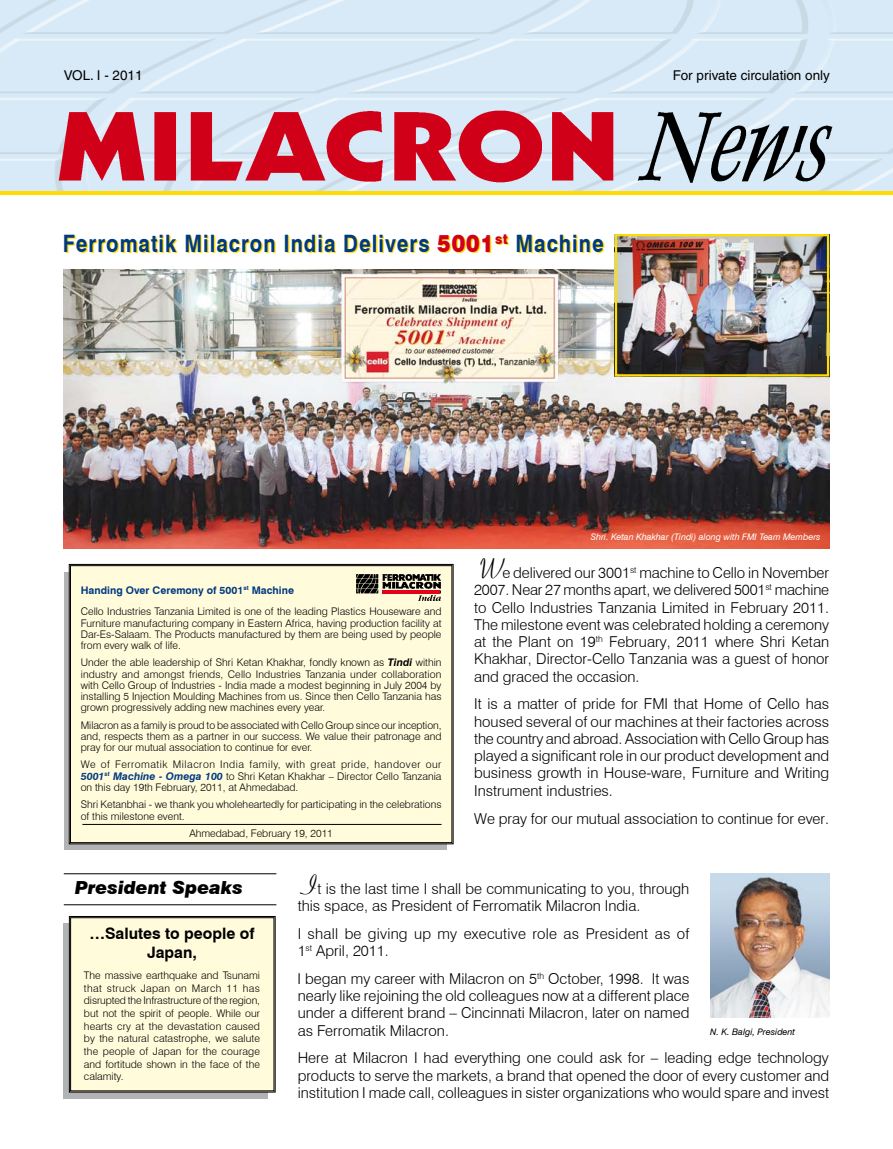
<style>
.page{position:relative;width:893px;height:1149px;background:#fff}
.page>*{position:absolute;margin:0;border:0;box-sizing:border-box;transform-origin:0 0}
.t1{font:700 24px "Swiss 721 BT";letter-spacing:.05em;color:#003a80;scale:.85 1}
.t2{font:italic 900 18px "Swiss 721 BT";color:#000}
.t3{font:700 15.75px/18.9px "Swiss 721 BT";color:#000;text-align:center}
.t4{font:300 15px/17.2px "Swiss 721 BT";color:#000;text-align:justify}
.t5{font:13.5px "Helvetica";color:#000}
.t6{font:300 10.5px/11.2px "Swiss 721 BT";color:#000;text-align:justify}
.t7{font:italic 9px "Swiss 721 BT";color:#fff}
.t8{font:italic 9px "Swiss 721 BT";color:#000}
.s1{font-weight:900;color:#d10019}
.s2{font-weight:700;color:#003a80}
.s3{font-weight:700;font-style:italic}
.s4{font-weight:700;font-style:italic;color:#003a80}
.s5{font-family:"Coronet";font-weight:400;font-size:27px}
</style>
<div class="page">
<img style="left:64px;top:269px;width:765px;height:280px">
<svg style="left:64px;top:571px;width:382px;height:278px;background:#9c9e9e"></svg>
<div style="left:69px;top:564px;width:384px;height:279px;background:#fffbdb"></div>
<div style="left:70px;top:565px;width:382px;height:277px;border:1px solid #000"></div>
<img style="left:57px;top:109px;width:568px;height:75px">
<img style="left:630px;top:109px;width:204px;height:74px">
<hr style="left:0;top:191px;width:893px;height:4px;background:#fd0">
<img style="left:356px;top:574px;width:84px;height:26px">
<hr style="left:382px;top:590px;width:58px;height:3px;background:#e2001a">
<hr style="left:64px;top:873px;width:212px;height:1px;background:#000">
<hr style="left:64px;top:904px;width:212px;height:1px;background:#000">
<svg style="left:64px;top:923px;width:204px;height:175px;background:#9fa0a0"></svg>
<div style="left:69px;top:916px;width:206px;height:175px;background:#fffbdb"></div>
<div style="left:70px;top:916px;width:204px;height:174px;border:1px solid #000"></div>
<img style="left:710px;top:873px;width:119px;height:144px">
<hr style="left:82px;top:823px;width:359px;height:1px;background:#000">
<img style="left:618px;top:237px;width:208px;height:136px">
<div style="left:615px;top:234px;width:214px;height:142px;border:2px solid #fd0"></div>
<p class="t5" style="left:64px;top:67px;width:80px">VOL. I - 2011</p>
<p class="t5" style="left:673px;top:67px;width:159px">For private circulation only</p>
<h1 class="t1" style="left:63px;top:228px;width:638px">Ferromatik Milacron India Delivers <span class="s1">5001</span><sup>st</sup> Machine</h1>
<p class="t6" style="left:81px;top:578px;width:362px;line-height:21.8px"><span class="s2">Handing Over Ceremony of 5001</span><sup>st</sup> <span class="s2">Machine<br></span>Cello Industries Tanzania Limited is one of the leading Plastics Houseware and</p>
<p class="t6" style="left:81px;top:617px;width:362px">Furniture manufacturing company in Eastern Africa, having production facility at Dar-Es-Salaam. The Products manufactured by them are being used by people from every walk of life.</p>
<p class="t6" style="left:81px;top:656px;width:362px">Under the able leadership of Shri Ketan Khakhar, fondly known as <span class="s3">Tindi</span> within industry and amongst friends, Cello Industries Tanzania under collaboration with Cello Group of Industries - India made a modest beginning in July 2004 by installing 5 Injection Moulding Machines from us. Since then Cello Tanzania has grown progressively adding new machines every year.</p>
<p class="t6" style="left:81px;top:719px;width:362px">Milacron as a family is proud to be associated with Cello Group since our inception, and, respects them as a partner in our success. We value their patronage and pray for our mutual association to continue for ever.</p>
<p class="t6" style="left:81px;top:758px;width:362px">We of Ferromatik Milacron India family, with great pride, handover our <span class="s4">5001</span><sup>st</sup> <span class="s4">Machine - Omega 100</span> to Shri Ketan Khakhar – Director Cello Tanzania on this day 19th February, 2011, at Ahmedabad.</p>
<p class="t6" style="left:81px;top:798px;width:362px">Shri Ketanbhai - we thank you wholeheartedly for participating in the celebrations of this milestone event.</p>
<p class="t6" style="left:189px;top:827px;width:145px">Ahmedabad, February 19, 2011</p>
<p class="t7" style="left:591px;top:531px;width:232px">Shri. Ketan Khakhar (Tindi) along with FMI Team Members</p>
<p class="t4" style="left:474px;top:564px;width:357px"><span class="s5">W</span> e delivered our 3001<sup>st</sup> machine to Cello in November 2007. Near 27 months apart, we delivered 5001<sup>st</sup> machine to Cello Industries Tanzania Limited in February 2011.<br>The milestone event was celebrated holding a ceremony at the Plant on 19<sup>th</sup> February, 2011 where Shri Ketan Khakhar, Director-Cello Tanzania was a guest of honor and graced the occasion.</p>
<p class="t4" style="left:474px;top:695px;width:357px">It is a matter of pride for FMI that Home of Cello has housed several of our machines at their factories across the country and abroad. Association with Cello Group has played a significant role in our product development and business growth in House-ware, Furniture and Writing Instrument industries.</p>
<h3 class="t4" style="left:474px;top:809px;width:357px">We pray for our mutual association to continue for ever.</h3>
<h2 class="t2" style="left:75px;top:876px;width:170px">President Speaks</h2>
<h3 class="t3" style="left:89px;top:923px;width:167px">…Salutes to people of<br>Japan,</h3>
<p class="t6" style="left:84px;top:968px;width:178px;line-height:12.6px">The massive earthquake and Tsunami that struck Japan on March 11 has disrupted the Infrastructure of the region, but not the spirit of people. While our hearts cry at the devastation caused by the natural catastrophe, we salute the people of Japan for the courage and fortitude shown in the face of the calamity.</p>
<h3 class="t4" style="left:298px;top:879px;width:393px"><span class="s5">I</span> t is the last time I shall be communicating to you, through this space, as President of Ferromatik Milacron India.</h3>
<h3 class="t4" style="left:298px;top:924px;width:393px">I shall be giving up my executive role as President as of<br>1<sup>st</sup> April, 2011.</h3>
<h3 class="t4" style="left:298px;top:969px;width:393px">I began my career with Milacron on 5<sup>th</sup> October, 1998. It was nearly like rejoining the old colleagues now at a different place under a different brand – Cincinnati Milacron, later on named as Ferromatik Milacron.</h3>
<p class="t4" style="left:298px;top:1048px;width:533px">Here at Milacron I had everything one could ask for – leading edge technology products to serve the markets, a brand that opened the door of every customer and institution I made call, colleagues in sister organizations who would spare and invest</p>
<p class="t8" style="left:710px;top:1026px;width:86px">N. K. Balgi, President</p>
</div>
